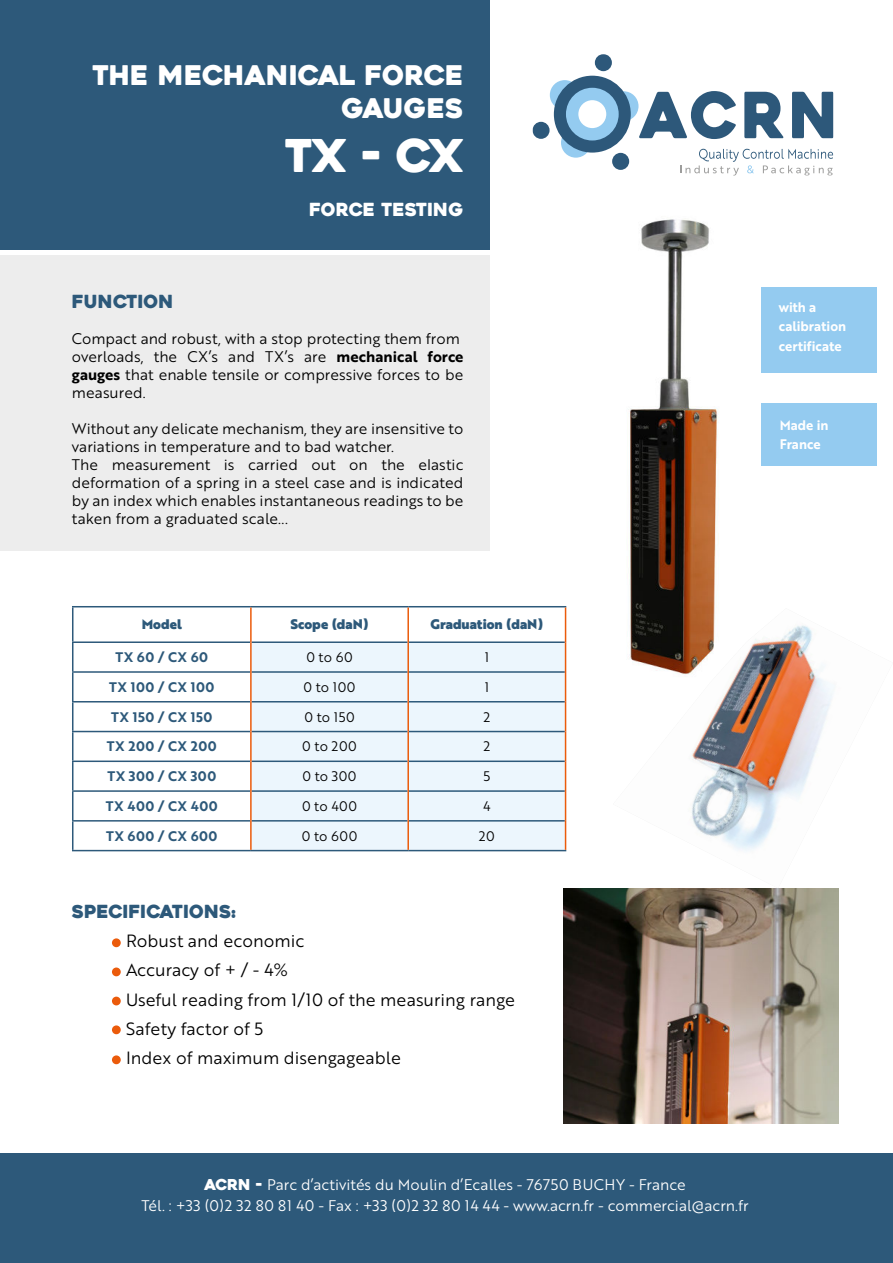
<style>
.page{position:relative;width:893px;height:1263px;background:#fff}
.page>*{position:absolute;margin:0;border:0;box-sizing:border-box;transform-origin:0 0}
.t1{font:45px "Heavitas";color:#fff}
.t2{font:27px/32.4px "Heavitas";color:#fff;text-align:right}
.t3{font:18px "Heavitas";color:#2d597a}
.t4{font:18px "Heavitas";color:#fff}
.t5{font:17.25px/29.4px "Brother 1816 Book";color:#000}
.t6{font:15px/18px "Brother 1816 Book";color:#000}
.t7{font:15px/21px "Brother 1816 Book";color:#fff;text-align:center}
.t8{font:13.5px "Brother 1816 Bold";letter-spacing:.04em;color:#2d597a}
.t9{font:13.5px "Brother 1816 Book";letter-spacing:.04em;color:#000}
.t10{font:13.5px/19.5px "Brother 1816 Bold";color:#fff}
.t11{font:13.5px "Brother 1816 Black";color:#2d597a}
.s1{font-family:"Brother 1816 Bold"}
.s2{font-family:"Heavitas"}
</style>
<div class="page">
<img style="left:546px;top:219px;width:173px;height:472px">
<div style="left:0;top:0;width:490px;height:249px;background:#2d597a"></div>
<div style="left:0;top:1154px;width:893px;height:109px;background:#2d597a"></div>
<div style="left:0;top:255px;width:490px;height:296px;background:#ededed"></div>
<img style="left:613px;top:608px;width:220px;height:243px">
<img style="left:563px;top:888px;width:276px;height:236px">
<div style="left:112px;top:938px;width:9px;height:9px;background:#eb5b0b;border-radius:50%"></div>
<div style="left:112px;top:997px;width:9px;height:8px;background:#eb5b0b;border-radius:50%"></div>
<div style="left:112px;top:967px;width:9px;height:9px;background:#eb5b0b;border-radius:50%"></div>
<div style="left:112px;top:1025px;width:9px;height:9px;background:#eb5b0b;border-radius:50%"></div>
<div style="left:112px;top:1055px;width:9px;height:9px;background:#eb5b0b;border-radius:50%"></div>
<div style="left:761px;top:287px;width:116px;height:86px;background:#94cbf0"></div>
<div style="left:252px;top:643px;width:313px;height:207px;background:#ecf6fd"></div>
<hr style="left:72px;top:606px;width:179px;height:1px;background:#2d597a">
<hr style="left:72px;top:607px;width:1px;height:34px;background:#2d597a">
<hr style="left:251px;top:606px;width:157px;height:1px;background:#2d597a">
<hr style="left:408px;top:606px;width:158px;height:1px;background:#2d597a">
<hr style="left:72px;top:641px;width:178px;height:2px;background:#2d597a">
<hr style="left:252px;top:641px;width:155px;height:2px;background:#2d597a">
<hr style="left:409px;top:641px;width:156px;height:2px;background:#2d597a">
<hr style="left:72px;top:671px;width:178px;height:2px;background:#2d597a">
<hr style="left:252px;top:671px;width:155px;height:2px;background:#2d597a">
<hr style="left:409px;top:671px;width:156px;height:2px;background:#2d597a">
<hr style="left:72px;top:701px;width:178px;height:1px;background:#2d597a">
<hr style="left:252px;top:701px;width:155px;height:1px;background:#2d597a">
<hr style="left:409px;top:701px;width:156px;height:1px;background:#2d597a">
<hr style="left:72px;top:731px;width:178px;height:1px;background:#2d597a">
<hr style="left:252px;top:731px;width:155px;height:1px;background:#2d597a">
<hr style="left:409px;top:731px;width:156px;height:1px;background:#2d597a">
<hr style="left:72px;top:760px;width:178px;height:2px;background:#2d597a">
<hr style="left:252px;top:760px;width:155px;height:2px;background:#2d597a">
<hr style="left:409px;top:760px;width:156px;height:2px;background:#2d597a">
<hr style="left:72px;top:790px;width:178px;height:2px;background:#2d597a">
<hr style="left:252px;top:790px;width:155px;height:2px;background:#2d597a">
<hr style="left:409px;top:790px;width:156px;height:2px;background:#2d597a">
<hr style="left:72px;top:820px;width:178px;height:1px;background:#2d597a">
<svg style="left:72px;top:643px;width:1px;height:207px"></svg>
<hr style="left:252px;top:820px;width:155px;height:1px;background:#2d597a">
<hr style="left:409px;top:820px;width:156px;height:1px;background:#2d597a">
<hr style="left:72px;top:850px;width:179px;height:1px;background:#2d597a">
<hr style="left:251px;top:850px;width:157px;height:1px;background:#2d597a">
<hr style="left:408px;top:850px;width:158px;height:1px;background:#2d597a">
<hr style="left:250px;top:607px;width:2px;height:35px;background:#eb5b0b">
<hr style="left:250px;top:642px;width:2px;height:30px;background:#eb5b0b">
<hr style="left:250px;top:672px;width:2px;height:30px;background:#eb5b0b">
<hr style="left:250px;top:702px;width:2px;height:29px;background:#eb5b0b">
<hr style="left:250px;top:731px;width:2px;height:30px;background:#eb5b0b">
<hr style="left:250px;top:761px;width:2px;height:30px;background:#eb5b0b">
<hr style="left:250px;top:791px;width:2px;height:30px;background:#eb5b0b">
<hr style="left:250px;top:821px;width:2px;height:29px;background:#eb5b0b">
<hr style="left:407px;top:607px;width:2px;height:35px;background:#eb5b0b">
<hr style="left:407px;top:642px;width:2px;height:30px;background:#eb5b0b">
<hr style="left:407px;top:672px;width:2px;height:30px;background:#eb5b0b">
<hr style="left:407px;top:702px;width:2px;height:29px;background:#eb5b0b">
<hr style="left:407px;top:731px;width:2px;height:30px;background:#eb5b0b">
<hr style="left:407px;top:761px;width:2px;height:30px;background:#eb5b0b">
<hr style="left:407px;top:791px;width:2px;height:30px;background:#eb5b0b">
<hr style="left:407px;top:821px;width:2px;height:29px;background:#eb5b0b">
<hr style="left:565px;top:607px;width:1px;height:35px;background:#eb5b0b">
<hr style="left:565px;top:642px;width:1px;height:30px;background:#eb5b0b">
<hr style="left:565px;top:672px;width:1px;height:30px;background:#eb5b0b">
<svg style="left:565px;top:702px;width:1px;height:29px"></svg>
<hr style="left:565px;top:731px;width:1px;height:30px;background:#eb5b0b">
<hr style="left:565px;top:761px;width:1px;height:30px;background:#eb5b0b">
<hr style="left:565px;top:791px;width:1px;height:30px;background:#eb5b0b">
<svg style="left:565px;top:821px;width:1px;height:29px"></svg>
<div style="left:761px;top:403px;width:116px;height:62px;background:#94cbf0"></div>
<svg style="left:680px;top:149px;width:153px;height:27px"></svg>
<div style="left:550px;top:80px;width:30px;height:30px;background:#94cbf0;border-radius:50%"></div>
<div style="left:609px;top:91px;width:29px;height:30px;background:#94cbf0;border-radius:50%"></div>
<div style="left:561px;top:128px;width:30px;height:30px;background:#94cbf0;border-radius:50%"></div>
<div style="left:554px;top:76px;width:77px;height:77px;background:#2d587a;border-radius:50%"></div>
<div style="left:566px;top:88px;width:53px;height:52px;background:#94cbf0;border-radius:50%"></div>
<svg style="left:639px;top:91px;width:97px;height:48px"></svg>
<svg style="left:744px;top:92px;width:39px;height:46px"></svg>
<svg style="left:792px;top:92px;width:41px;height:46px"></svg>
<div style="left:578px;top:100px;width:28px;height:28px;background:#fff;border-radius:50%"></div>
<div style="left:532px;top:122px;width:18px;height:17px;background:#2d587a;border-radius:50%"></div>
<div style="left:595px;top:54px;width:17px;height:17px;background:#2d587a;border-radius:50%"></div>
<div style="left:612px;top:153px;width:17px;height:17px;background:#2d587a;border-radius:50%"></div>
<h2 class="t2" style="left:92px;top:60px;width:373px">THE MECHANICAL FORCE<br>GAUGES</h2>
<h1 class="t1" style="left:285px;top:130px;width:180px">TX - CX</h1>
<p class="t4" style="left:309px;top:199px;width:156px">FORCE TESTING</p>
<p class="t3" style="left:72px;top:291px;width:103px">FUNCTION</p>
<p class="t6" style="left:72px;top:331px;width:393px">Compact and robust, with a stop protecting them from overloads, the CX’s and TX’s are <span class="s1">mechanical force gauges</span> that enable tensile or compressive forces to be measured.</p>
<p class="t6" style="left:72px;top:421px;width:393px">Without any delicate mechanism, they are insensitive to variations in temperature and to bad watcher.<br>The measurement is carried out on the elastic deformation of a spring in a steel case and is indicated by an index which enables instantaneous readings to be taken from a graduated scale...</p>
<p class="t11" style="left:142px;top:619px;width:42px">Model</p>
<p class="t11" style="left:290px;top:619px;width:80px">Scope (daN)</p>
<p class="t11" style="left:431px;top:619px;width:114px">Graduation (daN)</p>
<p class="t8" style="left:115px;top:651px;width:94px">TX 60 / CX 60</p>
<p class="t9" style="left:306px;top:651px;width:48px">0 to 60</p>
<p class="t9" style="left:485px;top:651px;width:6px">1</p>
<p class="t8" style="left:109px;top:681px;width:107px">TX 100 / CX 100</p>
<p class="t9" style="left:303px;top:681px;width:54px">0 to 100</p>
<p class="t9" style="left:485px;top:681px;width:6px">1</p>
<p class="t8" style="left:111px;top:711px;width:103px">TX 150 / CX 150</p>
<p class="t9" style="left:304px;top:711px;width:52px">0 to 150</p>
<p class="t9" style="left:483px;top:711px;width:8px">2</p>
<p class="t8" style="left:107px;top:741px;width:111px">TX 200 / CX 200</p>
<p class="t9" style="left:302px;top:741px;width:56px">0 to 200</p>
<p class="t9" style="left:483px;top:741px;width:8px">2</p>
<p class="t8" style="left:107px;top:770px;width:110px">TX 300 / CX 300</p>
<p class="t9" style="left:302px;top:770px;width:56px">0 to 300</p>
<p class="t9" style="left:483px;top:770px;width:8px">5</p>
<p class="t8" style="left:106px;top:800px;width:113px">TX 400 / CX 400</p>
<p class="t9" style="left:302px;top:800px;width:57px">0 to 400</p>
<p class="t9" style="left:483px;top:800px;width:9px">4</p>
<p class="t8" style="left:106px;top:830px;width:113px">TX 600 / CX 600</p>
<p class="t9" style="left:302px;top:830px;width:57px">0 to 600</p>
<p class="t9" style="left:479px;top:830px;width:18px">20</p>
<p class="t3" style="left:72px;top:901px;width:165px">SPECIFICATIONS:</p>
<p class="t5" style="left:126px;top:927px;width:391px">Robust and economic<br>Accuracy of + / - 4%<br>Useful reading from 1/10 of the measuring range<br>Safety factor of 5<br>Index of maximum disengageable</p>
<p class="t10" style="left:779px;top:298px;width:69px">with a calibration certificate</p>
<p class="t10" style="left:780px;top:416px;width:50px">Made in<br>France</p>
<p class="t7" style="left:141px;top:1175px;width:609px"><span class="s2">ACRN -</span> Parc d’activités du Moulin d’Ecalles - 76750 BUCHY - France<br>Tél. : +33 (0)2 32 80 81 40 - Fax : +33 (0)2 32 80 14 44 - www.acrn.fr - commercial@acrn.fr</p>
</div>
